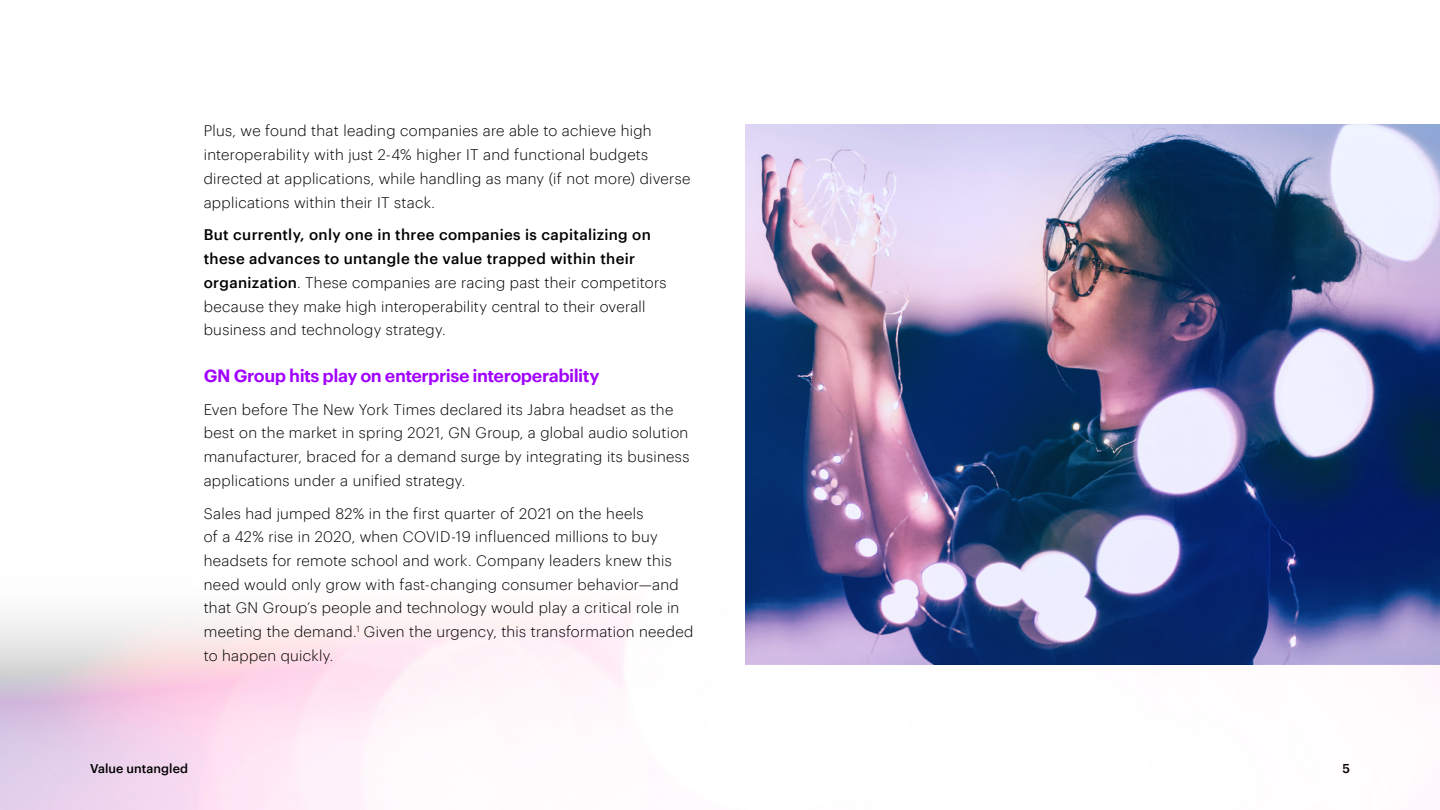
<style>
.page{position:relative;width:1440px;height:810px;background:#fff}
.page>*{position:absolute;margin:0;border:0;box-sizing:border-box;transform-origin:0 0}
.t1{font:600 17.5px "Graphik";letter-spacing:-.03em;color:#a100ff}
.t2{font:300 15px/23.8px "Graphik";letter-spacing:.02em;color:#000}
.t3{font:500 12.5px "Graphik";color:#000}
.s1{font-weight:500}
</style>
<div class="page">
<svg style="left:0;top:617px;width:1440px;height:193px"></svg>
<img style="left:745px;top:124px;width:695px;height:540px">
<p class="t2" style="left:204px;top:118px;width:488px">Plus, we found that leading companies are able to achieve high interoperability with just 2-4% higher IT and functional budgets directed at applications, while handling as many (if not more) diverse applications within their IT stack.</p>
<p class="t2" style="left:204px;top:222px;width:464px"><span class="s1">But currently, only one in three companies is capitalizing on these advances to untangle the value trapped within their organization</span>. These companies are racing past their competitors because they make high interoperability central to their overall business and technology strategy.</p>
<p class="t1" style="left:204px;top:362px;width:397px">GN Group hits play on enterprise interoperability</p>
<p class="t2" style="left:204px;top:396px;width:487px">Even before The New York Times declared its Jabra headset as the best on the market in spring 2021, GN Group, a global audio solution manufacturer, braced for a demand surge by integrating its business applications under a unified strategy.</p>
<p class="t2" style="left:204px;top:500px;width:491px">Sales had jumped 82% in the first quarter of 2021 on the heels<br>of a 42% rise in 2020, when COVID-19 influenced millions to buy headsets for remote school and work. Company leaders knew this need would only grow with fast-changing consumer behavior—and that GN Group’s people and technology would play a critical role in meeting the demand.<sup>1</sup> Given the urgency, this transformation needed to happen quickly.</p>
<p class="t3" style="left:90px;top:759px;width:100px">Value untangled</p>
<p class="t3" style="left:1342px;top:759px;width:9px">5</p>
</div>
